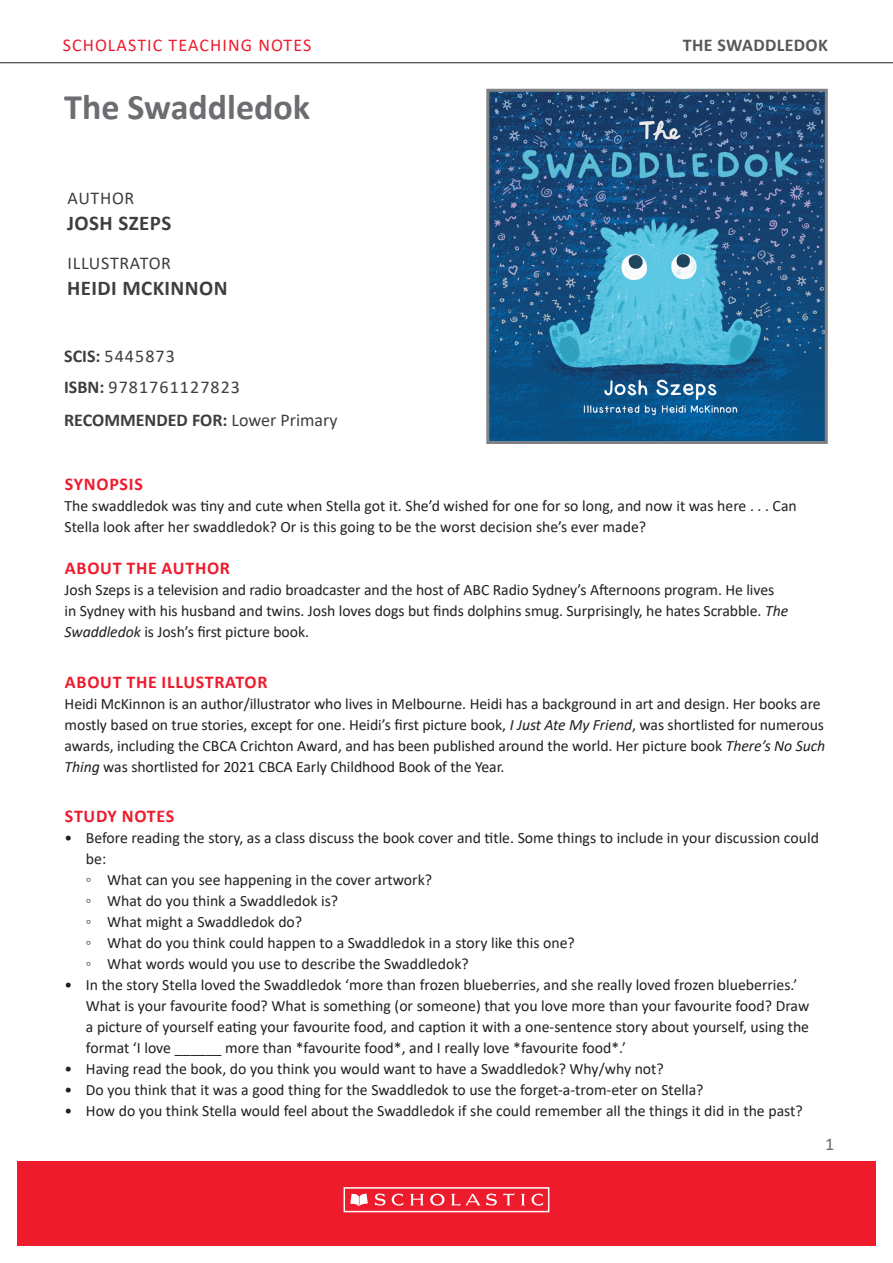
<style>
.page{position:relative;width:893px;height:1263px;background:#fff}
.page>*{position:absolute;margin:0;border:0;box-sizing:border-box;transform-origin:0 0}
.t1{font:700 36px "Calibri";color:#6c6d70}
.t2{font:700 21px "Calibri";letter-spacing:.02em;color:#3e3e3f}
.t3{font:18px "Calibri";letter-spacing:.06em;color:#3e3e3f}
.Body_Copy__no_space{font:700 18px "Calibri";letter-spacing:.04em;color:#ee1b2d}
.t4{font:700 18px "Calibri";color:#3e3e3f}
.t5{font:18px "Calibri";letter-spacing:.06em;color:#ee1b2d}
.SUB_HEAD_1{font:700 18px "Calibri";letter-spacing:.04em;color:#ee1b2d}
.t6{font:700 18px "Calibri";letter-spacing:.02em;color:#57585a}
.t7{font:18px "Calibri";letter-spacing:.04em;color:#3e3e3f}
.t8{font:18px "Calibri";color:#6c6d70}
.Body_Copy__Para_spac{font:15.75px/21px "Calibri";letter-spacing:-.005em;color:#231f20}
.Body_Copy__no_space-2{font:15.75px/21px "Calibri";color:#231f20}
.s1{font-weight:700}
.s2{font-weight:400}
.s3{font-style:italic}
</style>
<div class="page">
<hr style="left:0;top:62px;width:893px;height:1px;background:#231f20">
<div style="left:17px;top:1161px;width:859px;height:85px;background:#ee1b2d"></div>
<div style="left:344px;top:1187px;width:205px;height:25px;border:2px solid #fff"></div>
<svg style="left:350px;top:1193px;width:18px;height:13px"></svg>
<svg style="left:375px;top:1193px;width:28px;height:13px"></svg>
<svg style="left:410px;top:1194px;width:14px;height:11px"></svg>
<svg style="left:521px;top:1194px;width:4px;height:11px"></svg>
<svg style="left:531px;top:1193px;width:12px;height:13px"></svg>
<svg style="left:430px;top:1194px;width:15px;height:11px"></svg>
<svg style="left:451px;top:1193px;width:64px;height:13px"></svg>
<img style="left:490px;top:93px;width:334px;height:347px">
<div style="left:486px;top:89px;width:342px;height:355px;border:3px solid #808285"></div>
<p class="t5" style="left:63px;top:32px;width:250px">SCHOLASTIC TEACHING NOTES</p>
<p class="t6" style="left:683px;top:32px;width:146px">THE SWADDLEDOK</p>
<p class="t1" style="left:64px;top:82px;width:247px">The Swaddledok</p>
<p class="t3" style="left:68px;top:186px;width:68px">AUTHOR</p>
<p class="t2" style="left:67px;top:208px;width:106px">JOSH SZEPS</p>
<p class="t7" style="left:68px;top:251px;width:105px">ILLUSTRATOR</p>
<p class="t2" style="left:67px;top:273px;width:162px">HEIDI MCKINNON</p>
<p class="t3" style="left:64px;top:344px;width:112px"><span class="s1">SCIS:</span> 5445873</p>
<p class="t3" style="left:64px;top:374px;width:177px"><span class="s1">ISBN:</span> 9781761127823</p>
<p class="t4" style="left:64px;top:407px;width:275px">RECOMMENDED FOR: <span class="s2">Lower Primary</span></p>
<p class="SUB_HEAD_1" style="left:65px;top:471px;width:79px">SYNOPSIS</p>
<p class="Body_Copy__no_space-2" style="left:65px;top:495px;width:734px">The swaddledok was tiny and cute when Stella got it. She’d wished for one for so long, and now it was here . . . Can<br>Stella look after her swaddledok? Or is this going to be the worst decision she’s ever made?</p>
<p class="Body_Copy__no_space" style="left:65px;top:555px;width:167px">ABOUT THE AUTHOR</p>
<p class="Body_Copy__Para_spac" style="left:65px;top:579px;width:725px">Josh Szeps is a television and radio broadcaster and the host of ABC Radio Sydney’s Afternoons program. He lives in Sydney with his husband and twins. Josh loves dogs but finds dolphins smug. Surprisingly, he hates Scrabble. <span class="s3">The<br>Swaddledok</span> is Josh’s first picture book.</p>
<p class="Body_Copy__no_space" style="left:65px;top:669px;width:204px">ABOUT THE ILLUSTRATOR</p>
<p class="Body_Copy__Para_spac" style="left:65px;top:692px;width:762px">Heidi McKinnon is an author/illustrator who lives in Melbourne. Heidi has a background in art and design. Her books are mostly based on true stories, except for one. Heidi’s first picture book, <span class="s3">I Just Ate My Friend</span>, was shortlisted for numerous awards, including the CBCA Crichton Award, and has been published around the world. Her picture book <span class="s3">There’s No Such Thing</span> was shortlisted for 2021 CBCA Early Childhood Book of the Year.</p>
<p class="SUB_HEAD_1" style="left:65px;top:803px;width:111px">STUDY NOTES</p>
<p class="Body_Copy__Para_spac" style="left:86px;top:827px;width:735px;text-indent:-21px">• Before reading the story, as a class discuss the book cover and title. Some things to include in your discussion could be:</p>
<p class="Body_Copy__Para_spac" style="left:86px;top:869px;width:348px">◦ What can you see happening in the cover artwork?</p>
<p class="Body_Copy__Para_spac" style="left:86px;top:890px;width:254px">◦ What do you think a Swaddledok is?</p>
<p class="Body_Copy__Para_spac" style="left:86px;top:911px;width:218px">◦ What might a Swaddledok do?</p>
<p class="Body_Copy__Para_spac" style="left:86px;top:932px;width:490px">◦ What do you think could happen to a Swaddledok in a story like this one?</p>
<p class="Body_Copy__Para_spac" style="left:86px;top:953px;width:384px">◦ What words would you use to describe the Swaddledok?</p>
<p class="Body_Copy__Para_spac" style="left:86px;top:974px;width:725px;text-indent:-21px">• In the story Stella loved the Swaddledok ‘more than frozen blueberries, and she really loved frozen blueberries.’ What is your favourite food? What is something (or someone) that you love more than your favourite food? Draw a picture of yourself eating your favourite food, and caption it with a one-sentence story about yourself, using the format ‘I love ______ more than *favourite food*, and I really love *favourite food*.’</p>
<p class="Body_Copy__Para_spac" style="left:65px;top:1058px;width:601px">• Having read the book, do you think you would want to have a Swaddledok? Why/why not?</p>
<p class="Body_Copy__Para_spac" style="left:65px;top:1079px;width:640px">• Do you think that it was a good thing for the Swaddledok to use the forget-a-trom-eter on Stella?</p>
<p class="Body_Copy__Para_spac" style="left:65px;top:1100px;width:740px">• How do you think Stella would feel about the Swaddledok if she could remember all the things it did in the past?</p>
<p class="t8" style="left:825px;top:1131px;width:11px">1</p>
</div>
